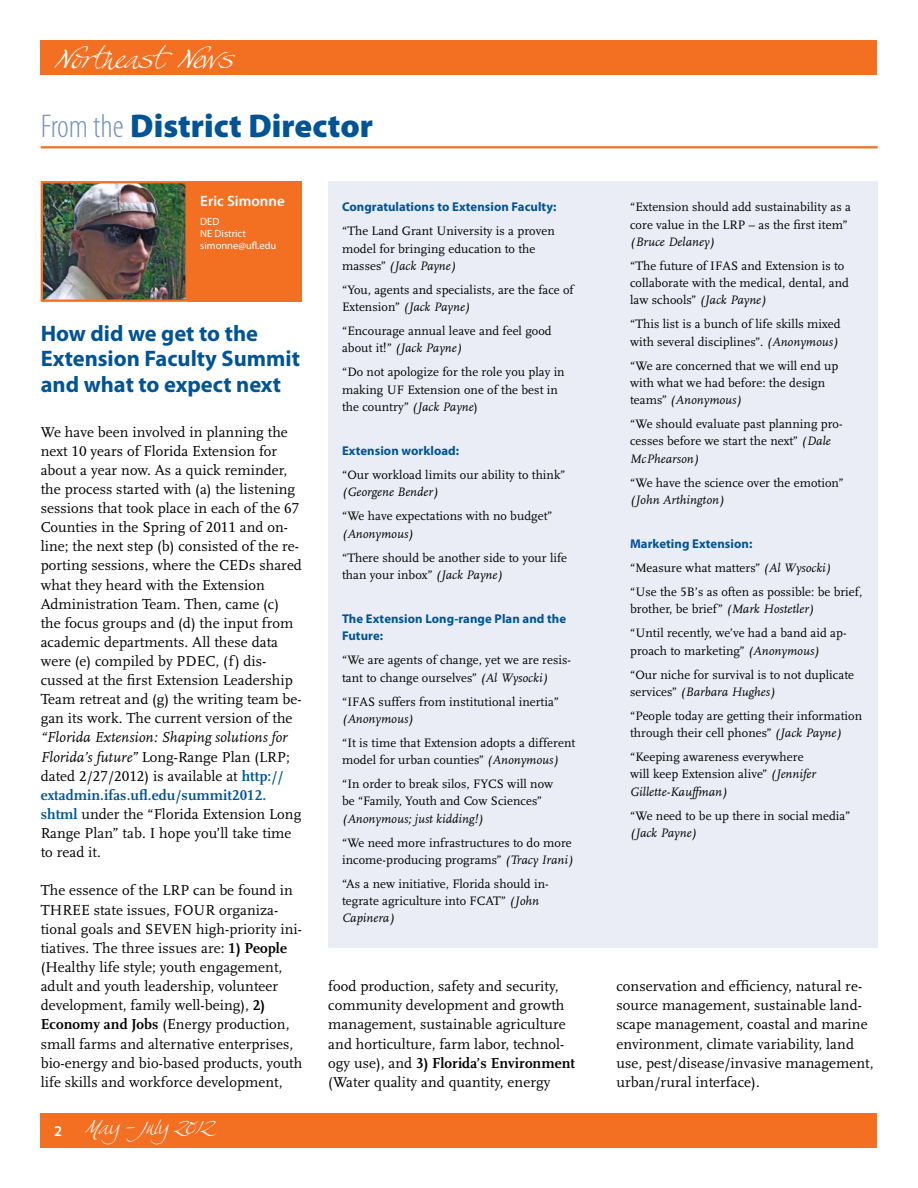
<style>
.page{position:relative;width:918px;height:1188px;background:#fff}
.page>*{position:absolute;margin:0;border:0;box-sizing:border-box;transform-origin:0 0}
.t1{font:900 33px "Myriad Pro";color:#005496}
.t2{font:27px "Swan Song";color:#fff}
.t3{font:700 22.5px/25.5px "Myriad Pro";color:#005496}
.t4{font:19.5px "Swan Song";color:#fff}
.t5{font:15px/19.2px "Scala LF";letter-spacing:.005em;color:#000}
.t6{font:600 15px "Myriad Pro";color:#fff}
.t7{font:12.75px/17.2px "Scala LF";letter-spacing:.005em;color:#000}
.t8{font:italic 12.75px/17.2px "Scala LF";letter-spacing:.005em;color:#000}
.t9{font:700 12.75px/17.2px "Myriad Pro";letter-spacing:.005em;color:#005496}
.t10{font:10.5px/12px "Myriad Pro";color:#fff}
.s1{font-weight:300;font-stretch:condensed;color:#7592c1}
.s2{font-style:italic}
.s3{font-weight:700;color:#005496}
.s4{font-weight:700}
.s5{font-style:normal}
</style>
<div class="page">
<div style="left:40px;top:1113px;width:838px;height:35px;background:#f36f21"></div>
<div style="left:40px;top:40px;width:838px;height:35px;background:#f36f21"></div>
<hr style="left:41px;top:146px;width:837px;height:2px;background:#f36f21">
<img style="left:44px;top:184px;width:141px;height:115px">
<div style="left:41px;top:181px;width:147px;height:121px;border:2px solid #f36f21"></div>
<div style="left:187px;top:181px;width:115px;height:121px;background:#f36f21"></div>
<div style="left:329px;top:181px;width:549px;height:767px;background:#eaedf5"></div>
<h2 class="t2" style="left:54px;top:42px;width:181px">Northeast News</h2>
<h1 class="t1" style="left:41px;top:103px;width:334px"><span class="s1">From the</span> District Director</h1>
<p class="t6" style="left:200px;top:191px;width:86px">Eric Simonne</p>
<p class="t10" style="left:200px;top:215px;width:78px">DED<br>NE District simonne@ufl.edu</p>
<h3 class="t3" style="left:41px;top:320px;width:261px">How did we get to the<br>Extension Faculty Summit and what to expect next</h3>
<p class="t5" style="left:41px;top:422px;width:263px">We have been involved in planning the next 10 years of Florida Extension for about a year now. As a quick reminder, the process started with (a) the listening sessions that took place in each of the 67<br>Counties in the Spring of 2011 and on&shy;line; the next step (b) consisted of the re&shy;porting sessions, where the CEDs shared what they heard with the Extension Administration Team. Then, came (c) the focus groups and (d) the input from academic departments. All these data were (e) compiled by PDEC, (f) dis&shy;cussed at the first Extension Leadership Team retreat and (g) the writing team be&shy;gan its work. The current version of the</p>
<p class="t5" style="left:41px;top:728px;width:262px"><span class="s2">“Florida Extension: Shaping solutions for Florida’s future”</span> Long-Range Plan (LRP; dated 2/27/2012) is available at <span class="s3">http:// extadmin.ifas.ufl.edu/summit2012. shtml</span> under the “Florida Extension Long Range Plan” tab. I hope you’ll take time to read it.</p>
<p class="t5" style="left:41px;top:881px;width:263px">The essence of the LRP can be found in THREE state issues, FOUR organiza&shy;tional goals and SEVEN high-priority ini&shy;tiatives. The three issues are: <span class="s4">1) People </span>(Healthy life style; youth engagement, adult and youth leadership, volunteer development, family well-being), <span class="s4">2)<br>Economy and Jobs</span> (Energy production, small farms and alternative enterprises, bio-energy and bio-based products, youth life skills and workforce development,</p>
<h3 class="t4" style="left:54px;top:1114px;width:160px"><sub>2</sub> May – July 2012</h3>
<p class="t9" style="left:342px;top:198px;width:216px">Congratulations to Extension Faculty:</p>
<p class="t7" style="left:342px;top:223px;width:214px">“The Land Grant University is a proven model for bringing education to the masses” <span class="s2">(Jack Payne)</span></p>
<p class="t7" style="left:342px;top:281px;width:233px">“You, agents and specialists, are the face of<br>Extension” <span class="s2">(Jack Payne)</span></p>
<p class="t7" style="left:342px;top:323px;width:211px">“Encourage annual leave and feel good about it!” <span class="s2">(Jack Payne)</span></p>
<p class="t7" style="left:342px;top:364px;width:224px">“Do not apologize for the role you play in making UF Extension one of the best in the country” <span class="s2">(Jack Payne</span>)</p>
<p class="t9" style="left:342px;top:442px;width:119px">Extension workload:</p>
<p class="t7" style="left:342px;top:467px;width:225px">“Our workload limits our ability to think”</p>
<p class="t8" style="left:342px;top:484px;width:98px">(Georgene Bender)</p>
<p class="t7" style="left:342px;top:508px;width:212px">“We have expectations with no budget”</p>
<p class="t8" style="left:342px;top:525px;width:73px">(Anonymous)</p>
<p class="t7" style="left:342px;top:549px;width:227px">“There should be another side to your life than your inbox” <span class="s2">(Jack Payne)</span></p>
<p class="t9" style="left:342px;top:610px;width:226px">The Extension Long-range Plan and the<br>Future:</p>
<p class="t7" style="left:342px;top:652px;width:231px">“We are agents of change, yet we are resis&shy;tant to change ourselves” <span class="s2">(Al Wysocki)</span></p>
<p class="t7" style="left:342px;top:693px;width:218px">“IFAS suffers from institutional inertia”</p>
<p class="t8" style="left:342px;top:711px;width:73px">(Anonymous)</p>
<p class="t7" style="left:342px;top:734px;width:235px">“It is time that Extension adopts a different model for urban counties” <span class="s2">(Anonymous)</span></p>
<p class="t7" style="left:342px;top:776px;width:213px">“In order to break silos, FYCS will now be “Family, Youth and Cow Sciences”</p>
<p class="t8" style="left:342px;top:810px;width:143px">(Anonymous; just kidding!)</p>
<p class="t7" style="left:342px;top:834px;width:233px">“We need more infrastructures to do more income-producing programs” <span class="s2">(Tracy Irani)</span></p>
<p class="t7" style="left:342px;top:875px;width:208px">“As a new initiative, Florida should in&shy;tegrate agriculture into FCAT” <span class="s2">(John<br>Capinera)</span></p>
<p class="t7" style="left:630px;top:199px;width:222px">“Extension should add sustainability as a core value in the LRP – as the first item”</p>
<p class="t8" style="left:630px;top:233px;width:86px">(Bruce Delaney)</p>
<p class="t7" style="left:630px;top:257px;width:220px">“The future of IFAS and Extension is to collaborate with the medical, dental, and law schools” <span class="s2">(Jack Payne)</span></p>
<p class="t7" style="left:630px;top:316px;width:212px">“This list is a bunch of life skills mixed with several disciplines”. <span class="s2">(Anonymous)</span></p>
<p class="t7" style="left:630px;top:357px;width:210px">“We are concerned that we will end up with what we had before: the design teams” <span class="s2">(Anonymous)</span></p>
<p class="t7" style="left:630px;top:416px;width:214px">“We should evaluate past planning pro&shy;cesses before we start the next” <span class="s2">(Dale<br>McPhearson)</span></p>
<p class="t7" style="left:630px;top:474px;width:215px">“We have the science over the emotion”</p>
<p class="t8" style="left:630px;top:491px;width:96px">(John Arthington)</p>
<p class="t9" style="left:630px;top:535px;width:124px">Marketing Extension:</p>
<p class="t7" style="left:630px;top:556px;width:234px;line-height:24px">“Measure what matters” <span class="s2">(Al Wysocki)<br></span>“Use the 5B’s as often as possible: be brief,</p>
<p class="t7" style="left:630px;top:597px;width:218px;line-height:24px">brother, be brief” <span class="s2">(Mark Hostetler) </span>“Until recently, we’ve had a band aid ap-</p>
<p class="t7" style="left:630px;top:639px;width:226px;line-height:24px">proach to marketing” <span class="s2">(Anonymous)<br></span>“Our niche for survival is to not duplicate</p>
<p class="t7" style="left:630px;top:680px;width:234px;line-height:24px">services” <span class="s2">(Barbara Hughes)<br></span>“People today are getting their information</p>
<p class="t7" style="left:630px;top:721px;width:213px;line-height:24px">through their cell phones” <span class="s2">(Jack Payne) </span>“Keeping awareness everywhere</p>
<p class="t8" style="left:630px;top:766px;width:187px"><span class="s5">will keep Extension alive”</span> (Jennifer<br>Gillette-Kauffman)</p>
<p class="t7" style="left:630px;top:807px;width:222px">“We need to be up there in social media”</p>
<p class="t8" style="left:630px;top:824px;width:68px">(Jack Payne)</p>
<p class="t5" style="left:328px;top:977px;width:248px">food production, safety and security, community development and growth management, sustainable agriculture and horticulture, farm labor, technol&shy;ogy use), and <span class="s4">3) Florida’s Environment </span>(Water quality and quantity, energy</p>
<p class="t5" style="left:616px;top:977px;width:259px">conservation and efficiency, natural re&shy;source management, sustainable land&shy;scape management, coastal and marine environment, climate variability, land use, pest/disease/invasive management, urban/rural interface).</p>
</div>
